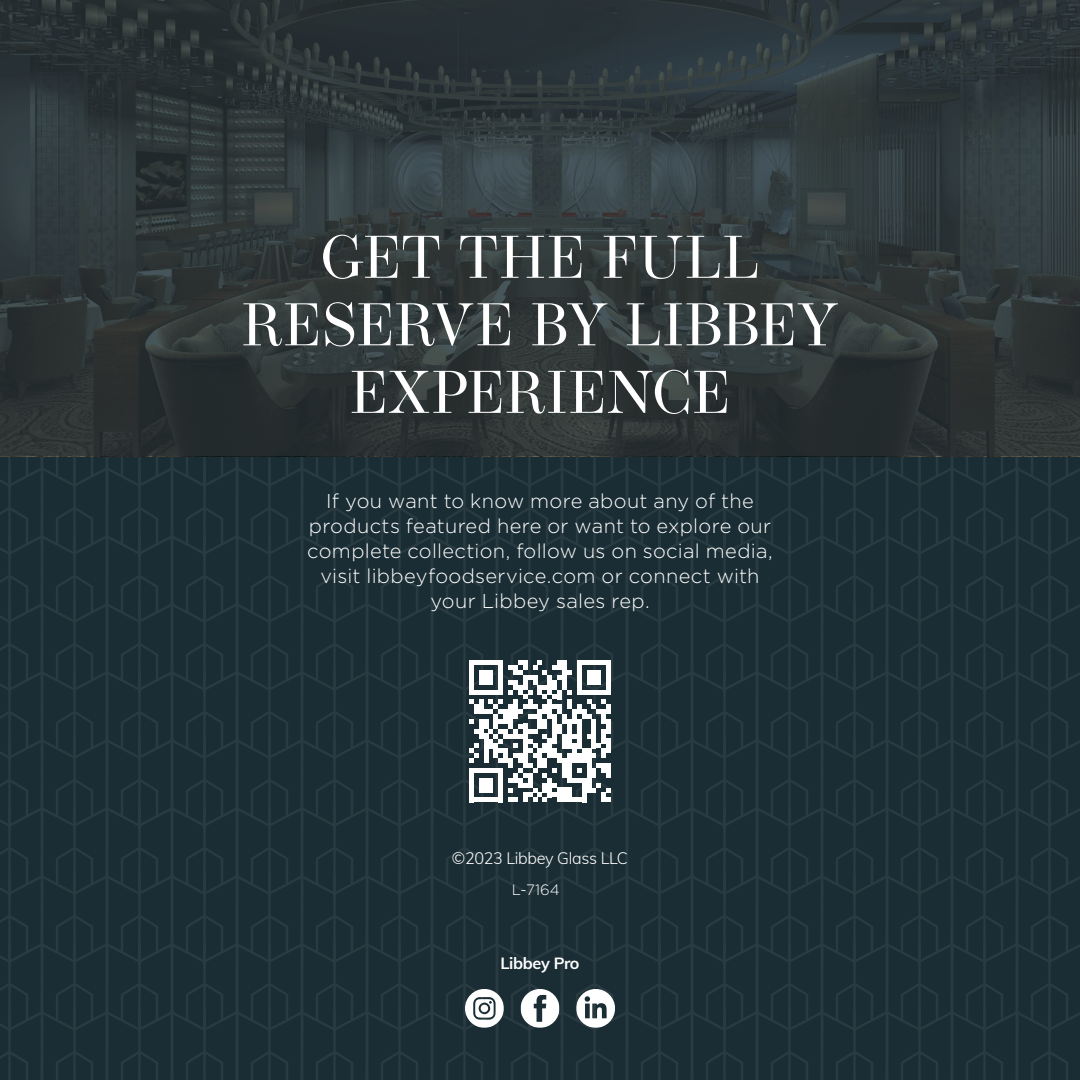
<style>
.page{position:relative;width:1080px;height:1080px;background:#fff}
.page>*{position:absolute;margin:0;border:0;box-sizing:border-box;transform-origin:0 0}
.Libbey_heads{font:60px "Operetta 12";color:#fff}
._2021_Product_Data{font:300 20px/25px "Gotham HTF";letter-spacing:.015em;color:#fff;text-align:center}
.t1{font:300 16.25px "Muli";letter-spacing:-.02em;color:#fff}
.t2{font:700 16.25px "Muli";letter-spacing:-.02em;color:#fff}
.t3{font:300 15px "Gotham HTF";color:#fff}
</style>
<div class="page">
<div style="left:0;top:456px;width:1080px;height:624px;background:linear-gradient(to right,#1d2f36,#1c2f36)"></div>
<svg style="left:0;top:0;width:1080px;height:456px;background:#2f3739"></svg>
<svg style="left:576px;top:989px;width:39px;height:39px"></svg>
<svg style="left:465px;top:989px;width:39px;height:39px"></svg>
<svg style="left:521px;top:989px;width:38px;height:39px"></svg>
<svg style="left:469px;top:660px;width:142px;height:142px"></svg>
<p class="Libbey_heads" style="left:320px;top:222px;width:441px">GET THE FULL</p>
<p class="Libbey_heads" style="left:241px;top:290px;width:599px">RESERVE BY LIBBEY</p>
<p class="Libbey_heads" style="left:350px;top:357px;width:382px">EXPERIENCE</p>
<p class="_2021_Product_Data" style="left:307px;top:488px;width:467px">If you want to know more about any of the products featured here or want to explore our complete collection, follow us on social media, visit libbeyfoodservice.com or connect with your Libbey sales rep.</p>
<p class="t1" style="left:452px;top:846px;width:178px">©2023 Libbey Glass LLC</p>
<p class="t3" style="left:512px;top:882px;width:49px">L-7164</p>
<p class="t2" style="left:500px;top:951px;width:81px">Libbey Pro</p>
</div>
